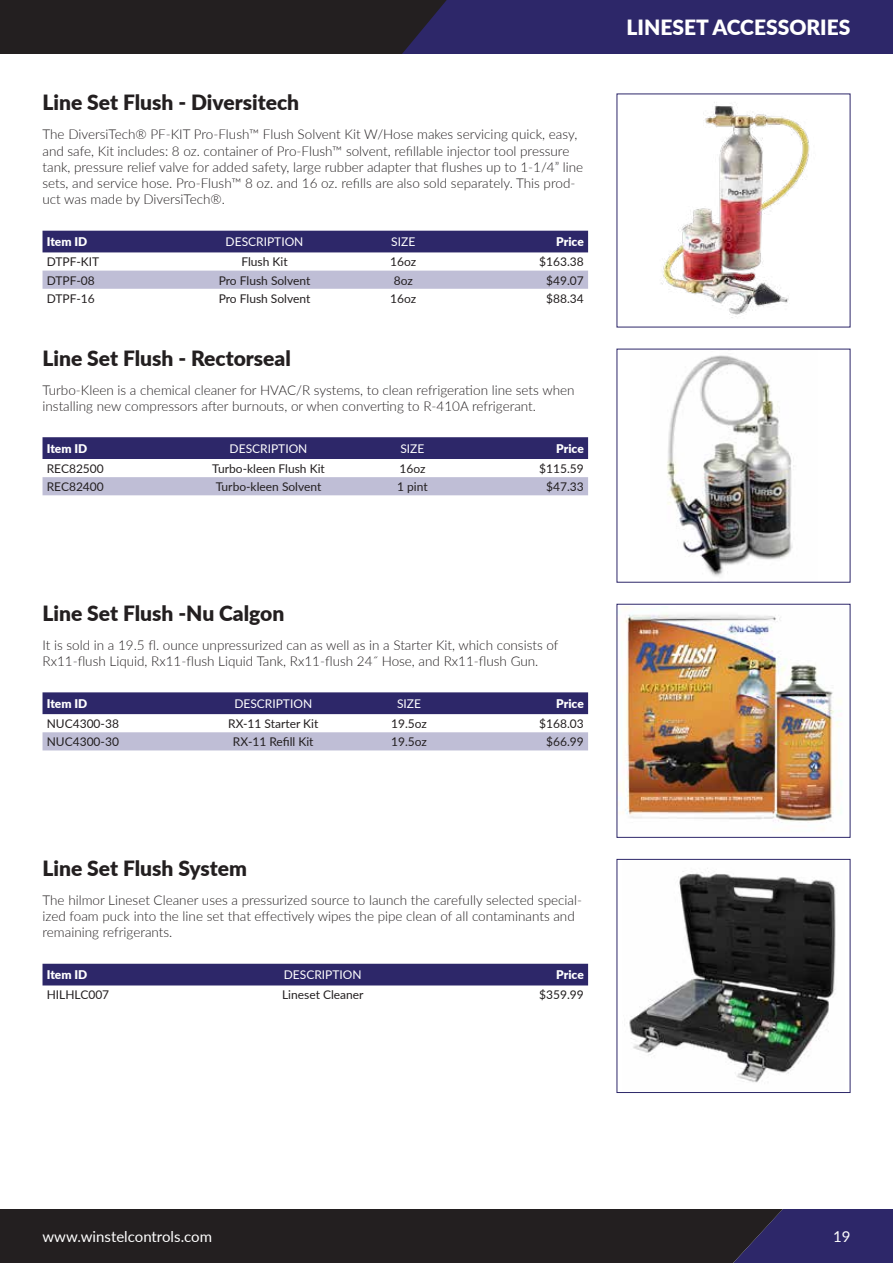
<style>
.page{position:relative;width:893px;height:1263px;background:#fff}
.page>*{position:absolute;margin:0;border:0;box-sizing:border-box;transform-origin:0 0}
.t1{font:900 21px "Lato";color:#231f20}
.t2{font:900 21px "Lato";color:#fff}
.t3{font:15px "Lato";color:#fff}
.t4{font:300 13.5px/16.2px "Lato";color:#231f20}
.t5{font:12px "Lato";color:#231f20}
.t6{font:12px "Lato";color:#fff}
.t7{font:900 12px "Lato";letter-spacing:-.005em;color:#fff}
</style>
<div class="page">
<div style="left:43px;top:231px;width:545px;height:21px;background:#2d2769"></div>
<div style="left:43px;top:271px;width:545px;height:18px;background:#bfbed6"></div>
<img style="left:661px;top:102px;width:149px;height:216px">
<div style="left:43px;top:437px;width:545px;height:22px;background:#2d2769"></div>
<div style="left:43px;top:477px;width:545px;height:18px;background:#bfbed6"></div>
<img style="left:667px;top:355px;width:127px;height:221px">
<div style="left:43px;top:692px;width:545px;height:22px;background:#2d2769"></div>
<div style="left:43px;top:732px;width:545px;height:18px;background:#bfbed6"></div>
<img style="left:619px;top:607px;width:221px;height:216px">
<div style="left:617px;top:604px;width:233px;height:234px;border:1px solid #2d2769"></div>
<div style="left:43px;top:964px;width:545px;height:21px;background:#2d2769"></div>
<img style="left:629px;top:868px;width:207px;height:215px">
<div style="left:617px;top:859px;width:233px;height:234px;border:1px solid #2d2769"></div>
<div style="left:0;top:0;width:893px;height:54px;background:#231f20"></div>
<div style="left:402px;top:0;width:491px;height:54px;background:#2d2769"></div>
<svg style="left:0;top:1209px;width:893px;height:54px;background:#24202b"></svg>
<h1 class="t1" style="left:43px;top:87px;width:258px">Line Set Flush - Diversitech</h1>
<p class="t4" style="left:43px;top:126px;width:542px">The DiversiTech® PF-KIT Pro-Flush™ Flush Solvent Kit W/Hose makes servicing quick, easy, and safe, Kit includes: 8 oz. container of Pro-Flush™ solvent, refillable injector tool pressure tank, pressure relief valve for added safety, large rubber adapter that flushes up to 1-1/4” line sets, and service hose. Pro-Flush™ 8 oz. and 16 oz. refills are also sold separately. This prod&shy;uct was made by DiversiTech®.</p>
<p class="t7" style="left:47px;top:233px;width:42px">Item ID</p>
<p class="t6" style="left:226px;top:233px;width:79px">DESCRIPTION</p>
<p class="t6" style="left:391px;top:233px;width:26px">SIZE</p>
<p class="t7" style="left:556px;top:233px;width:29px">Price</p>
<p class="t5" style="left:47px;top:253px;width:54px">DTPF-KIT</p>
<p class="t5" style="left:241px;top:253px;width:48px">Flush Kit</p>
<p class="t5" style="left:390px;top:253px;width:28px">16oz</p>
<p class="t5" style="left:539px;top:253px;width:46px">$163.38</p>
<p class="t5" style="left:47px;top:272px;width:50px">DTPF-08</p>
<p class="t5" style="left:219px;top:272px;width:93px">Pro Flush Solvent</p>
<p class="t5" style="left:394px;top:272px;width:21px">8oz</p>
<p class="t5" style="left:546px;top:272px;width:39px">$49.07</p>
<p class="t5" style="left:47px;top:290px;width:50px">DTPF-16</p>
<p class="t5" style="left:219px;top:290px;width:93px">Pro Flush Solvent</p>
<p class="t5" style="left:390px;top:290px;width:28px">16oz</p>
<p class="t5" style="left:546px;top:290px;width:39px">$88.34</p>
<h1 class="t1" style="left:43px;top:342px;width:250px">Line Set Flush - Rectorseal</h1>
<p class="t4" style="left:43px;top:381px;width:534px">Turbo-Kleen is a chemical cleaner for HVAC/R systems, to clean refrigeration line sets when installing new compressors after burnouts, or when converting to R-410A refrigerant.</p>
<p class="t7" style="left:47px;top:439px;width:42px">Item ID</p>
<p class="t6" style="left:230px;top:440px;width:79px">DESCRIPTION</p>
<p class="t6" style="left:400px;top:440px;width:26px">SIZE</p>
<p class="t7" style="left:556px;top:439px;width:29px">Price</p>
<p class="t5" style="left:47px;top:460px;width:59px">REC82500</p>
<p class="t5" style="left:212px;top:460px;width:114px">Turbo-kleen Flush Kit</p>
<p class="t5" style="left:399px;top:460px;width:28px">16oz</p>
<p class="t5" style="left:539px;top:460px;width:46px">$115.59</p>
<p class="t5" style="left:47px;top:478px;width:59px">REC82400</p>
<p class="t5" style="left:216px;top:478px;width:107px">Turbo-kleen Solvent</p>
<p class="t5" style="left:397px;top:478px;width:32px">1 pint</p>
<p class="t5" style="left:546px;top:478px;width:39px">$47.33</p>
<h1 class="t2" style="left:627px;top:12px;width:225px">LINESET ACCESSORIES</h1>
<h1 class="t1" style="left:43px;top:597px;width:243px">Line Set Flush -Nu Calgon</h1>
<p class="t4" style="left:43px;top:636px;width:517px">It is sold in a 19.5 fl. ounce unpressurized can as well as in a Starter Kit, which consists of<br>Rx11-flush Liquid, Rx11-flush Liquid Tank, Rx11-flush 24˝ Hose, and Rx11-flush Gun.</p>
<p class="t7" style="left:47px;top:695px;width:42px">Item ID</p>
<p class="t6" style="left:234px;top:695px;width:79px">DESCRIPTION</p>
<p class="t6" style="left:397px;top:695px;width:26px">SIZE</p>
<p class="t7" style="left:556px;top:695px;width:29px">Price</p>
<p class="t5" style="left:47px;top:715px;width:74px">NUC4300-38</p>
<p class="t5" style="left:228px;top:715px;width:92px">RX-11 Starter Kit</p>
<p class="t5" style="left:391px;top:715px;width:37px">19.5oz</p>
<p class="t5" style="left:539px;top:715px;width:46px">$168.03</p>
<p class="t5" style="left:47px;top:733px;width:74px">NUC4300-30</p>
<p class="t5" style="left:233px;top:733px;width:82px">RX-11 Refill Kit</p>
<p class="t5" style="left:391px;top:733px;width:37px">19.5oz</p>
<p class="t5" style="left:546px;top:733px;width:39px">$66.99</p>
<h1 class="t1" style="left:43px;top:852px;width:206px">Line Set Flush System</h1>
<p class="t4" style="left:43px;top:891px;width:541px">The hilmor Lineset Cleaner uses a pressurized source to launch the carefully selected special&shy;ized foam puck into the line set that effectively wipes the pipe clean of all contaminants and remaining refrigerants.</p>
<p class="t7" style="left:47px;top:966px;width:42px">Item ID</p>
<p class="t6" style="left:284px;top:966px;width:79px">DESCRIPTION</p>
<p class="t7" style="left:556px;top:966px;width:29px">Price</p>
<p class="t5" style="left:47px;top:986px;width:64px">HILHLC007</p>
<p class="t5" style="left:282px;top:986px;width:83px">Lineset Cleaner</p>
<p class="t5" style="left:539px;top:986px;width:46px">$359.99</p>
<p class="t3" style="left:43px;top:1226px;width:171px">www.winstelcontrols.com</p>
<p class="t3" style="left:833px;top:1226px;width:19px">19</p>
</div>
